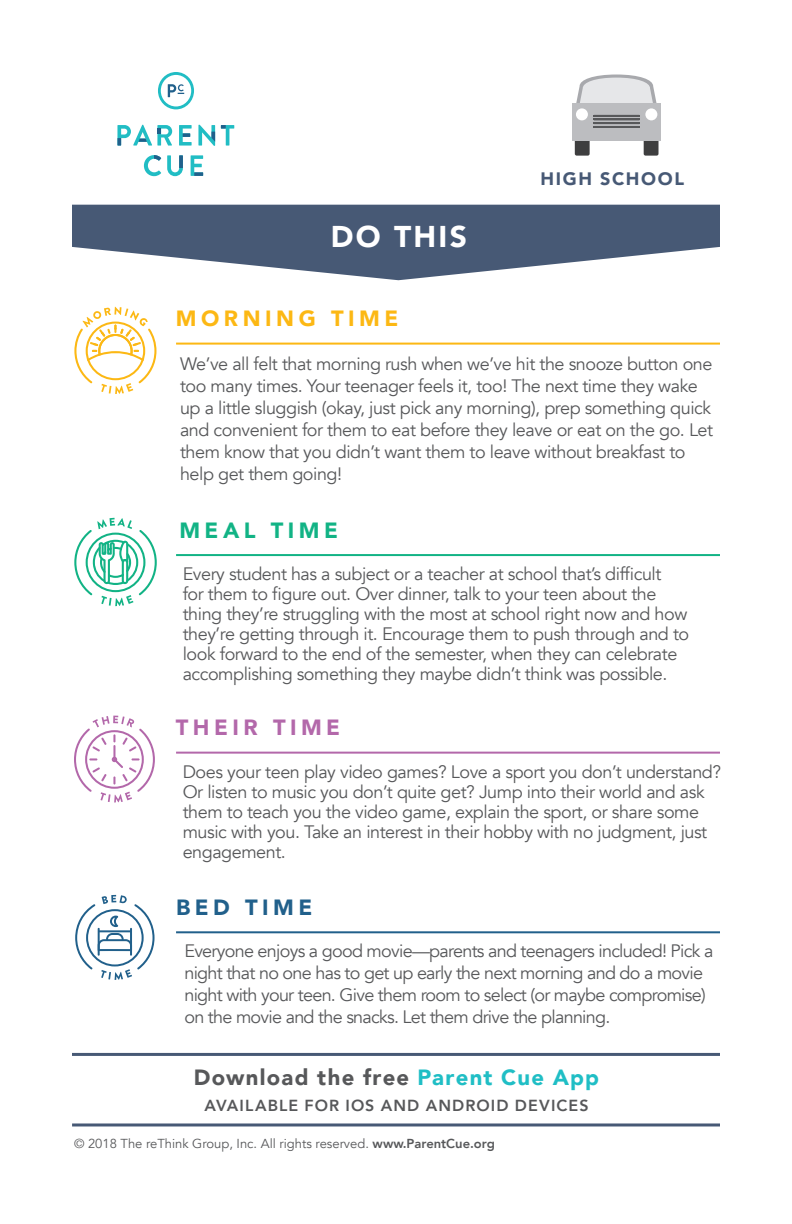
<style>
.page{position:relative;width:792px;height:1224px;background:#fff}
.page>*{position:absolute;margin:0;border:0;box-sizing:border-box;transform-origin:0 0}
.t1{font:900 30px "Avenir";letter-spacing:.075em;color:#fff}
.t2{font:900 22px "Avenir";letter-spacing:.055em;color:#57585a}
.t3{font:900 22px "Avenir";letter-spacing:.205em;color:#fcb814}
.t4{font:900 22px "Avenir";letter-spacing:.2em;color:#b368aa}
.t5{font:900 22px "Avenir";letter-spacing:.2em;color:#12b385}
.t6{font:900 22px "Avenir";letter-spacing:.205em;color:#21608b}
.t7{font:18px/20px "Avenir";letter-spacing:-.025em;color:#57585a}
.t8{font:900 18px "Avenir";letter-spacing:.09em;color:#475975}
.t9{font:800 16px "Avenir";letter-spacing:.07em;color:#57585a}
.t10{font:13px "Avenir";color:#57585a}
.s1{color:#20bec5}
.s2{font-weight:800}
</style>
<div class="page">
<svg style="left:72px;top:205px;width:648px;height:75px;fill:#475975"></svg>
<hr style="left:176px;top:554px;width:544px;height:2px;background:#12b385">
<hr style="left:176px;top:752px;width:544px;height:2px;background:#b368aa">
<hr style="left:176px;top:931px;width:544px;height:2px;background:#21608b">
<svg style="left:75px;top:895px;width:80px;height:85px"></svg>
<hr style="left:176px;top:343px;width:544px;height:2px;background:#fcb814">
<svg style="left:74px;top:307px;width:82px;height:87px"></svg>
<svg style="left:74px;top:716px;width:81px;height:87px"></svg>
<svg style="left:74px;top:518px;width:83px;height:88px"></svg>
<svg style="left:574px;top:75px;width:84px;height:29px;background:#dfdfe1"></svg>
<div style="left:575px;top:133px;width:15px;height:23px;background:#3e3e3f;border-radius:2px"></div>
<div style="left:644px;top:133px;width:15px;height:23px;background:#3e3e3f;border-radius:2px"></div>
<div style="left:572px;top:104px;width:89px;height:37px;background:#bcbdc0"></div>
<div style="left:576px;top:108px;width:12px;height:12px;background:#fff;border-radius:50%"></div>
<div style="left:645px;top:108px;width:12px;height:12px;background:#fff;border-radius:50%"></div>
<hr style="left:594px;top:126px;width:46px;height:2px;background:#57585a">
<hr style="left:594px;top:122px;width:46px;height:2px;background:#57585a">
<hr style="left:594px;top:119px;width:46px;height:1px;background:#57585a">
<hr style="left:594px;top:115px;width:46px;height:2px;background:#57585a">
<hr style="left:72px;top:1053px;width:648px;height:3px;background:#475975">
<hr style="left:72px;top:1123px;width:648px;height:3px;background:#475975">
<svg style="left:179px;top:125px;width:13px;height:21px"></svg>
<svg style="left:191px;top:155px;width:12px;height:21px"></svg>
<svg style="left:221px;top:125px;width:13px;height:21px"></svg>
<svg style="left:117px;top:125px;width:55px;height:21px"></svg>
<svg style="left:198px;top:125px;width:17px;height:21px"></svg>
<svg style="left:144px;top:155px;width:17px;height:21px"></svg>
<svg style="left:167px;top:155px;width:16px;height:21px"></svg>
<svg style="left:158px;top:72px;width:36px;height:37px"></svg>
<p class="t1" style="left:331px;top:211px;width:138px">DO THIS</p>
<p class="t8" style="left:540px;top:163px;width:145px">HIGH SCHOOL</p>
<p class="t3" style="left:176px;top:300px;width:224px">MORNING TIME</p>
<p class="t7" style="left:180px;top:354px;width:534px;line-height:22px">We’ve all felt that morning rush when we’ve hit the snooze button one too many times. Your teenager feels it, too! The next time they wake up a little sluggish (okay, just pick any morning), prep something quick and convenient for them to eat before they leave or eat on the go. Let them know that you didn’t want them to leave without breakfast to help get them going!</p>
<p class="t5" style="left:179px;top:511px;width:160px">MEAL TIME</p>
<p class="t7" style="left:183px;top:564px;width:508px">Every student has a subject or a teacher at school that’s difficult<br>for them to figure out. Over dinner, talk to your teen about the thing they’re struggling with the most at school right now and how they’re getting through it. Encourage them to push through and to look forward to the end of the semester, when they can celebrate accomplishing something they maybe didn’t think was possible.</p>
<p class="t4" style="left:176px;top:709px;width:166px">THEIR TIME</p>
<p class="t7" style="left:183px;top:762px;width:540px">Does your teen play video games? Love a sport you don’t understand?<br>Or listen to music you don’t quite get? Jump into their world and ask them to teach you the video game, explain the sport, or share some music with you. Take an interest in their hobby with no judgment, just engagement.</p>
<p class="t6" style="left:176px;top:888px;width:138px">BED TIME</p>
<p class="t7" style="left:184px;top:940px;width:530px;line-height:22px">Everyone enjoys a good movie—parents and teenagers included! Pick a night that no one has to get up early the next morning and do a movie night with your teen. Give them room to select (or maybe compromise) on the movie and the snacks. Let them drive the planning.</p>
<p class="t2" style="left:194px;top:1059px;width:407px">Download the free <span class="s1">Parent Cue App</span></p>
<p class="t9" style="left:204px;top:1093px;width:386px">AVAILABLE FOR IOS AND ANDROID DEVICES</p>
<p class="t10" style="left:74px;top:1136px;width:422px">© 2018 The reThink Group, Inc. All rights reserved. <span class="s2">www.ParentCue.org</span></p>
</div>
